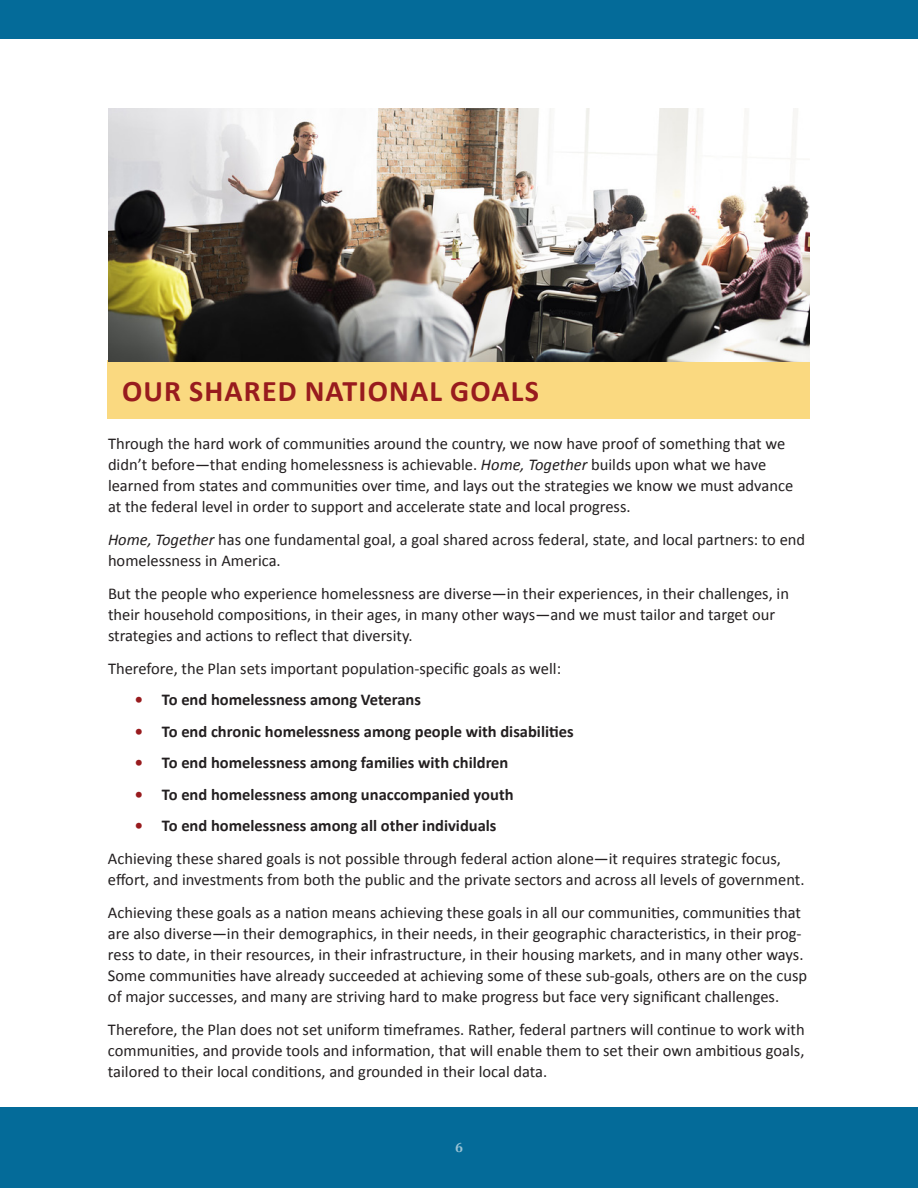
<style>
.page{position:relative;width:918px;height:1188px;background:#fff}
.page>*{position:absolute;margin:0;border:0;box-sizing:border-box;transform-origin:0 0}
.t1{font:700 30px "Calibri";letter-spacing:.04em;color:#981b1e}
.t2{font:16.5px/21px "Calibri";color:#231f20}
.t3{font:700 16.5px "Calibri";color:#231f20}
.t4{font:700 13.5px "Cambria";color:#9bc4d6}
.s1{font-style:italic}
.s2{color:#981b1e}
.s3{font-weight:700;color:#981b1e}
.s4{font-weight:700}
</style>
<div class="page">
<div style="left:0;top:0;width:918px;height:39px;background:#046b99"></div>
<div style="left:0;top:1108px;width:918px;height:80px;background:#046b99"></div>
<div style="left:108px;top:361px;width:702px;height:58px;background:#fad980"></div>
<img style="left:108px;top:108px;width:702px;height:254px">
<h1 class="t1" style="left:122px;top:371px;width:418px">Ou r Shared National Goals</h1>
<p class="t2" style="left:108px;top:433px;width:687px">Through the hard work of communities around the country, we now have proof of something that we didn’t before—that ending homelessness is achievable. <span class="s1">Home, Together</span> builds upon what we have learned from states and communities over time, and lays out the strategies we know we must advance at the federal level in order to support and accelerate state and local progress.</p>
<p class="t2" style="left:108px;top:529px;width:699px"><span class="s1">Home, Together</span> has one fundamental goal, a goal shared across federal, state, and local partners: to end homelessness in America.</p>
<p class="t2" style="left:108px;top:583px;width:683px">But the people who experience homelessness are diverse—in their experiences, in their challenges, in their household compositions, in their ages, in many other ways—and we must tailor and target our strategies and actions to reflect that diversity.</p>
<p class="t2" style="left:108px;top:658px;width:455px">Therefore, the Plan sets important population-specific goals as well:</p>
<p class="t3" style="left:135px;top:689px;width:287px"><span class="s2">•</span> To end homelessness among Veterans</p>
<p class="t3" style="left:135px;top:721px;width:440px"><span class="s2">•</span> To end chronic homelessness among people with disabilities</p>
<p class="t3" style="left:135px;top:752px;width:375px"><span class="s2">•</span> To end homelessness among families with children</p>
<p class="t3" style="left:135px;top:783px;width:380px"><span class="s2">•</span> To end homelessness among unaccompanied youth</p>
<p class="t2" style="left:108px;top:809px;width:675px;line-height:33px;text-indent:27px"><span class="s3">•</span> <span class="s4">To end homelessness among all other individuals<br></span>Achieving these shared goals is not possible through federal action alone—it requires strategic focus,</p>
<p class="t2" style="left:108px;top:863px;width:698px;line-height:33px">effort, and investments from both the public and the private sectors and across all levels of government.<br>Achieving these goals as a nation means achieving these goals in all our communities, communities that</p>
<p class="t2" style="left:108px;top:923px;width:701px">are also diverse—in their demographics, in their needs, in their geographic characteristics, in their prog&shy;ress to date, in their resources, in their infrastructure, in their housing markets, and in many other ways.<br>Some communities have already succeeded at achieving some of these sub-goals, others are on the cusp of major successes, and many are striving hard to make progress but face very significant challenges.</p>
<p class="t2" style="left:108px;top:1019px;width:698px;text-align:justify">Therefore, the Plan does not set uniform timeframes. Rather, federal partners will continue to work with communities, and provide tools and information, that will enable them to set their own ambitious goals, tailored to their local conditions, and grounded in their local data.</p>
<p class="t4" style="left:455px;top:1138px;width:9px">6</p>
</div>
